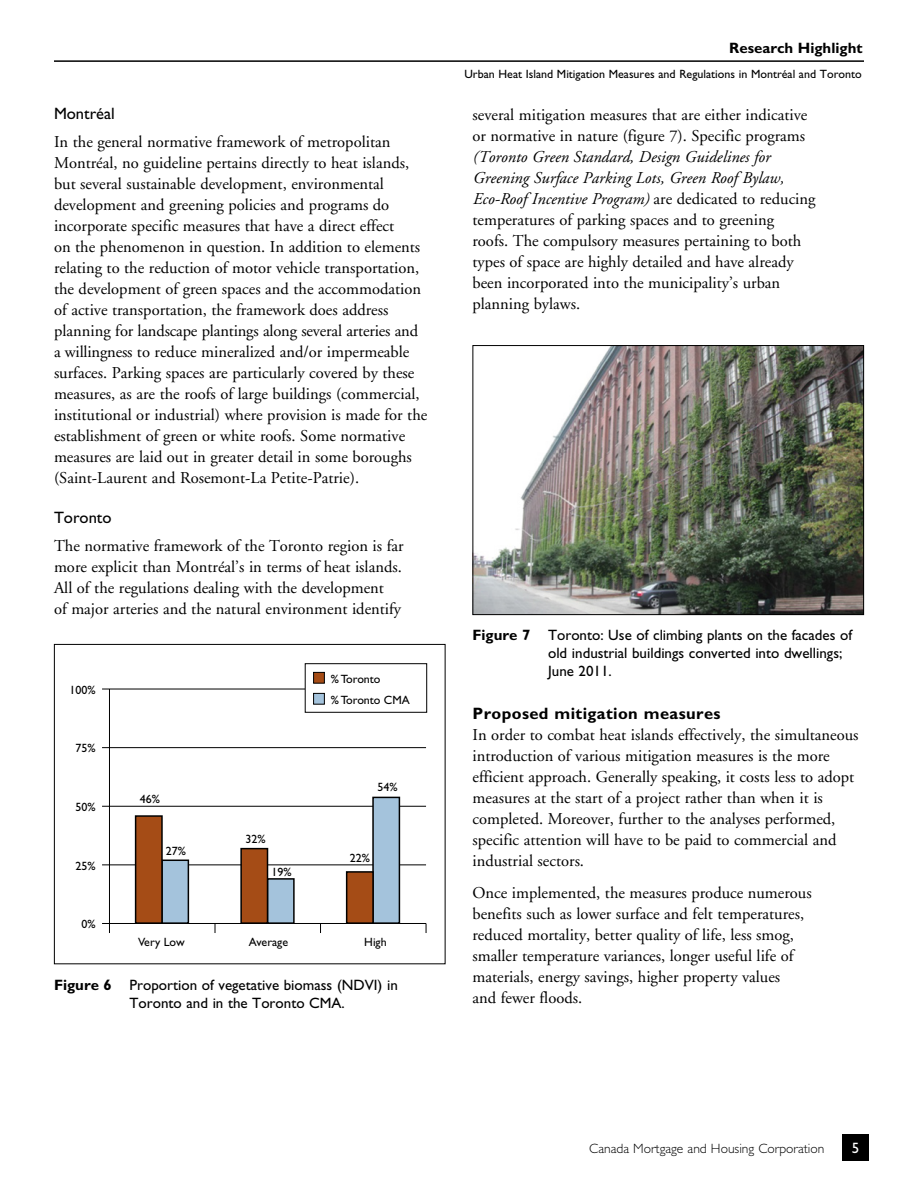
<style>
.page{position:relative;width:918px;height:1188px;background:#fff}
.page>*{position:absolute;margin:0;border:0;box-sizing:border-box;transform-origin:0 0}
.RH_Body_1{font:16.5px/21px "Adobe Garamond";color:#000}
.t1{font:700 16.5px "Gill Sans Std";letter-spacing:.025em;color:#000}
.RH_Subhead_3{font:16.5px "Gill Sans Std";color:#000}
.t2{font:15px/18px "Gill Sans Std";color:#000}
.t3{font:700 15px "Gill Sans Std";color:#000}
.t4{font:15px "Gill Sans Std";color:#fff}
.t5{font:300 13.5px "Gill Sans Std";color:#000}
.t6{font:12px "Gill Sans Std";color:#000}
.s1{font-weight:700}
.s2{font-style:italic}
</style>
<div class="page">
<hr style="left:54px;top:60px;width:810px;height:2px;background:#000">
<div style="left:842px;top:1134px;width:27px;height:27px;background:#000"></div>
<img style="left:474px;top:347px;width:388px;height:266px">
<div style="left:472px;top:345px;width:392px;height:270px;border:1px solid #000"></div>
<hr style="left:102px;top:923px;width:324px;height:1px;background:#000">
<hr style="left:109px;top:689px;width:1px;height:234px;background:#000">
<hr style="left:102px;top:864px;width:324px;height:1px;background:#000">
<hr style="left:102px;top:806px;width:324px;height:1px;background:#000">
<hr style="left:102px;top:747px;width:324px;height:1px;background:#000">
<hr style="left:102px;top:689px;width:324px;height:1px;background:#000">
<div style="left:161px;top:860px;width:28px;height:64px;background:#a4c3dc;border:2px solid #000"></div>
<div style="left:267px;top:878px;width:28px;height:46px;background:#a4c3dc;border:2px solid #000"></div>
<div style="left:372px;top:797px;width:28px;height:127px;background:#a4c3dc;border:2px solid #000"></div>
<div style="left:135px;top:815px;width:28px;height:109px;background:#a54c16;border:2px solid #000"></div>
<div style="left:240px;top:848px;width:28px;height:76px;background:#a54c16;border:2px solid #000"></div>
<div style="left:346px;top:871px;width:28px;height:53px;background:#a54c16;border:2px solid #000"></div>
<div style="left:305px;top:664px;width:122px;height:48px;background:#fff"></div>
<div style="left:305px;top:663px;width:122px;height:50px;border:1px solid #000"></div>
<div style="left:313px;top:693px;width:12px;height:12px;background:#a4c3dc;border:1px solid #000"></div>
<div style="left:313px;top:672px;width:12px;height:12px;background:#a54c16;border:1px solid #000"></div>
<div style="left:54px;top:644px;width:392px;height:320px;border:1px solid #000"></div>
<h4 class="RH_Subhead_3" style="left:54px;top:104px;width:62px">Montréal</h4>
<p class="RH_Body_1" style="left:54px;top:131px;width:375px">In the general normative framework of metropolitan Montréal, no guideline pertains directly to heat islands, but several sustainable development, environmental development and greening policies and programs do incorporate specific measures that have a direct effect<br>on the phenomenon in question. In addition to elements relating to the reduction of motor vehicle transportation, the development of green spaces and the accommodation of active transportation, the framework does address planning for landscape plantings along several arteries and a willingness to reduce mineralized and/or impermeable surfaces. Parking spaces are particularly covered by these measures, as are the roofs of large buildings (commercial, institutional or industrial) where provision is made for the establishment of green or white roofs. Some normative measures are laid out in greater detail in some boroughs (Saint-Laurent and Rosemont-La Petite-Patrie).</p>
<h4 class="RH_Subhead_3" style="left:54px;top:508px;width:59px">Toronto</h4>
<p class="RH_Body_1" style="left:54px;top:535px;width:351px">The normative framework of the Toronto region is far more explicit than Montréal’s in terms of heat islands.<br>All of the regulations dealing with the development<br>of major arteries and the natural environment identify</p>
<p class="t6" style="left:69px;top:683px;width:28px">100%</p>
<p class="t6" style="left:75px;top:741px;width:22px">75%</p>
<p class="t6" style="left:75px;top:800px;width:22px">50%</p>
<p class="t6" style="left:75px;top:859px;width:22px">25%</p>
<p class="t6" style="left:81px;top:917px;width:16px">0%</p>
<p class="t6" style="left:331px;top:672px;width:51px">% Toronto</p>
<p class="t6" style="left:331px;top:693px;width:80px">% Toronto CMA</p>
<p class="t6" style="left:140px;top:792px;width:22px">46%</p>
<p class="t6" style="left:166px;top:844px;width:22px">27%</p>
<p class="t6" style="left:245px;top:832px;width:22px">32%</p>
<p class="t6" style="left:271px;top:865px;width:22px">19%</p>
<p class="t6" style="left:377px;top:780px;width:22px">54%</p>
<p class="t6" style="left:350px;top:851px;width:22px">22%</p>
<p class="t6" style="left:138px;top:935px;width:48px">Very Low</p>
<p class="t6" style="left:249px;top:935px;width:41px">Average</p>
<p class="t6" style="left:364px;top:935px;width:24px">High</p>
<p class="t2" style="left:130px;top:976px;width:270px;text-indent:-76px"><span class="s1">Figure 6</span> Proportion of vegetative biomass (NDVI) in<br>Toronto and in the Toronto CMA.</p>
<p class="t3" style="left:729px;top:39px;width:135px">Research Highlight</p>
<p class="t6" style="left:464px;top:67px;width:399px">Urban Heat Island Mitigation Measures and Regulations in Montréal and Toronto</p>
<p class="RH_Body_1" style="left:472px;top:105px;width:345px">several mitigation measures that are either indicative or normative in nature (figure 7). Specific programs <span class="s2">(Toronto Green Standard, Design Guidelines for Greening Surface Parking Lots, Green Roof Bylaw, Eco-Roof Incentive Program)</span> are dedicated to reducing temperatures of parking spaces and to greening<br>roofs. The compulsory measures pertaining to both types of space are highly detailed and have already been incorporated into the municipality’s urban planning bylaws.</p>
<p class="t2" style="left:548px;top:626px;width:306px;text-indent:-76px"><span class="s1">Figure 7</span> Toronto: Use of climbing plants on the facades of old industrial buildings converted into dwellings;<br>June 2011.</p>
<h3 class="t1" style="left:472px;top:704px;width:250px">Proposed mitigation measures</h3>
<p class="RH_Body_1" style="left:472px;top:725px;width:388px">In order to combat heat islands effectively, the simultaneous introduction of various mitigation measures is the more efficient approach. Generally speaking, it costs less to adopt measures at the start of a project rather than when it is completed. Moreover, further to the analyses performed, specific attention will have to be paid to commercial and industrial sectors.</p>
<p class="RH_Body_1" style="left:472px;top:882px;width:341px">Once implemented, the measures produce numerous benefits such as lower surface and felt temperatures, reduced mortality, better quality of life, less smog, smaller temperature variances, longer useful life of materials, energy savings, higher property values<br>and fewer floods.</p>
<p class="t5" style="left:589px;top:1141px;width:237px">Canada Mortgage and Housing Corporation</p>
<p class="t4" style="left:852px;top:1139px;width:9px">5</p>
</div>
